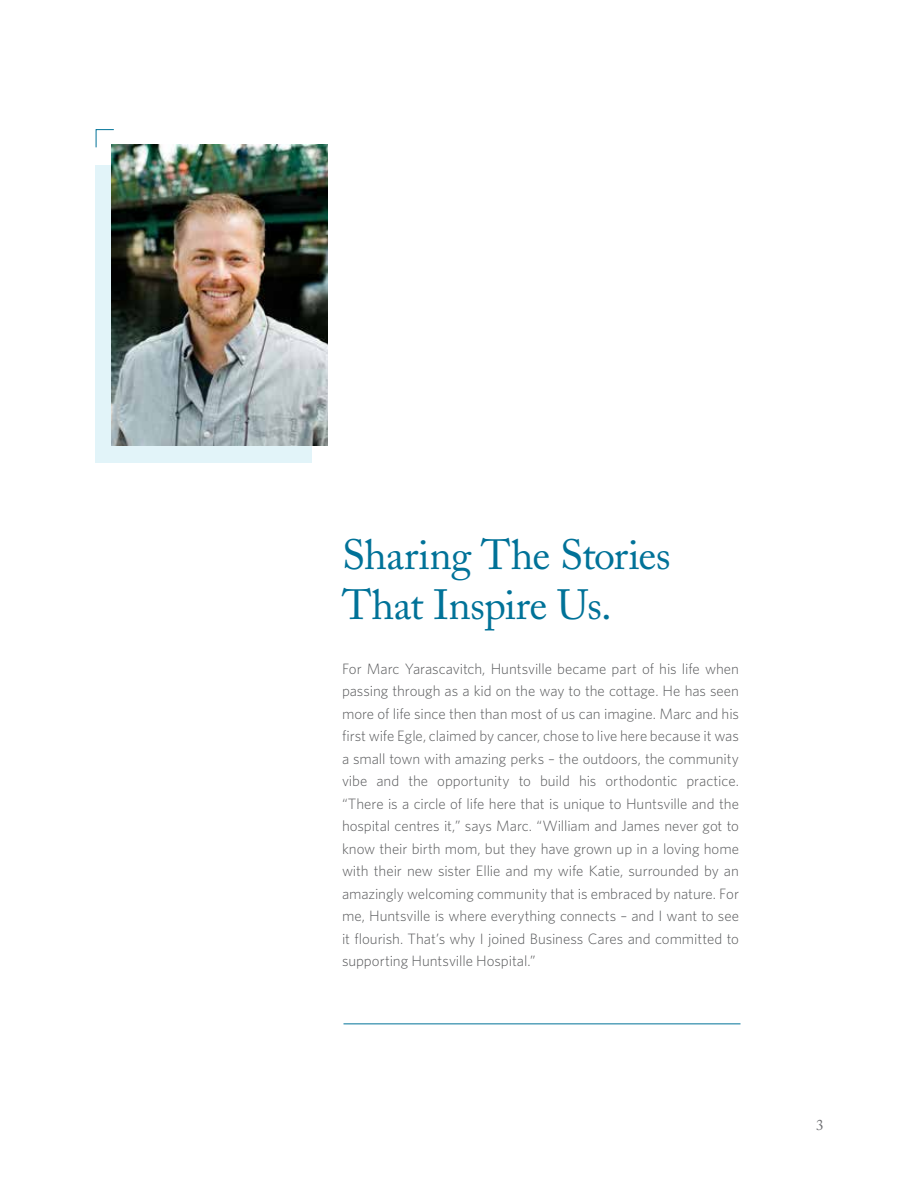
<style>
.page{position:relative;width:918px;height:1188px;background:#fff}
.page>*{position:absolute;margin:0;border:0;box-sizing:border-box;transform-origin:0 0}
.t1{font:42px/50.4px "Adobe Caslon";letter-spacing:-.015em;color:#007298}
.t2{font:300 15px/22.5px "Whitney";letter-spacing:-.005em;color:#58595b;text-align:justify}
.t3{font:15px "Adobe Caslon Pro";color:#6d6e71}
</style>
<div class="page">
<hr style="left:344px;top:1023px;width:397px;height:1px;background:#007298">
<div style="left:95px;top:165px;width:217px;height:297px;background:#e2f4f9"></div>
<img style="left:111px;top:144px;width:217px;height:301px">
<svg style="left:95px;top:129px;width:20px;height:19px"></svg>
<h1 class="t1" style="left:342px;top:530px;width:330px">Sharing The Stories<br>That Inspire Us.</h1>
<p class="t2" style="left:342px;top:657px;width:399px">For Marc Yarascavitch, Huntsville became part of his life when passing through as a kid on the way to the cottage. He has seen more of life since then than most of us can imagine. Marc and his first wife Egle, claimed by cancer, chose to live here because it was a small town with amazing perks – the outdoors, the community vibe and the opportunity to build his orthodontic practice. “There is a circle of life here that is unique to Huntsville and the hospital centres it,” says Marc. “William and James never got to know their birth mom, but they have grown up in a loving home with their new sister Ellie and my wife Katie, surrounded by an amazingly welcoming community that is embraced by nature. For me, Huntsville is where everything connects – and I want to see it flourish. That’s why I joined Business Cares and committed to supporting Huntsville Hospital.”</p>
<p class="t3" style="left:816px;top:1116px;width:9px">3</p>
</div>
